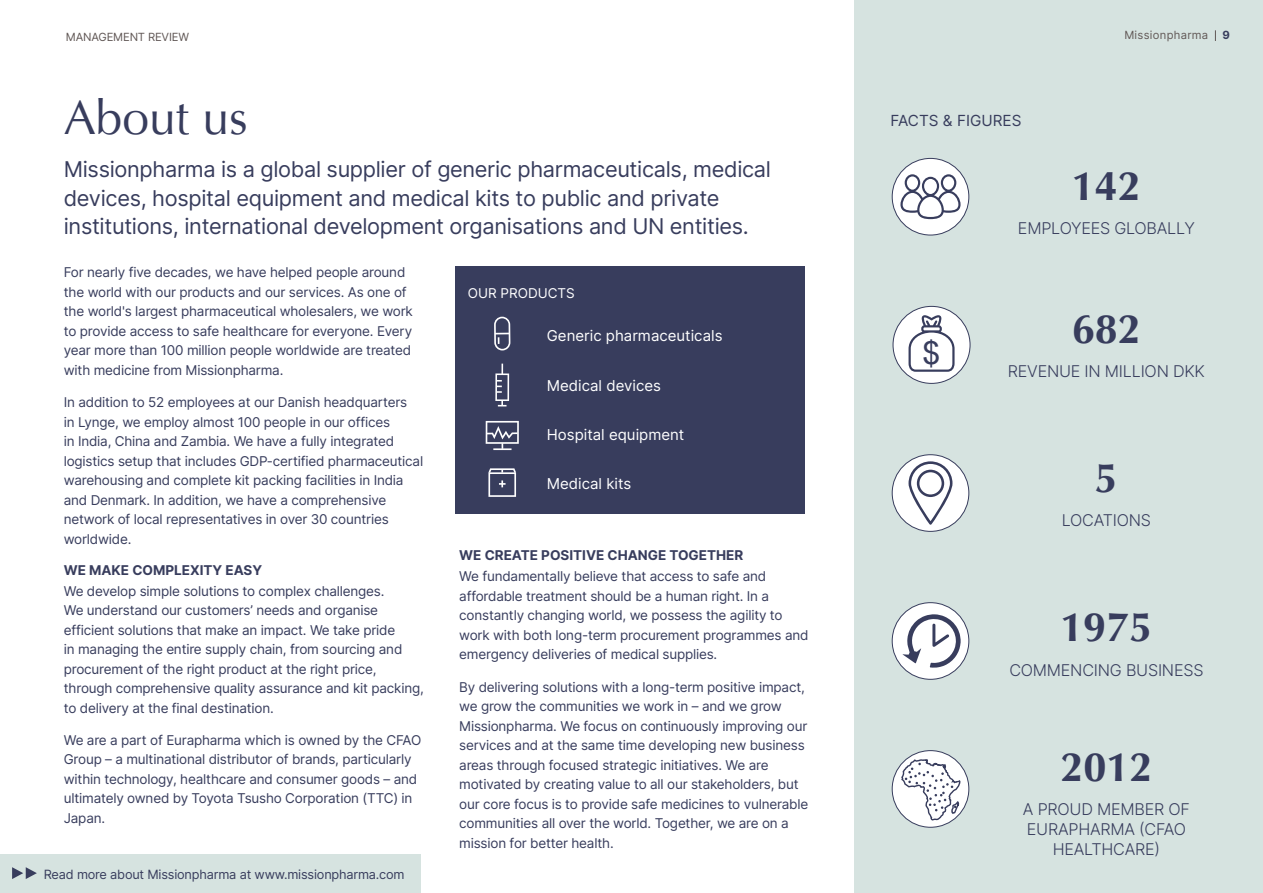
<style>
.page{position:relative;width:1263px;height:893px;background:#fff}
.page>*{position:absolute;margin:0;border:0;box-sizing:border-box;transform-origin:0 0}
.t1{font:48px "Optima";color:#383d5d}
.Brødtekst{font:700 41.4px "Optima";color:#383d5d}
.t2{font:32.25px "Arial";color:#383d5d}
.t3{font:21.75px/28.5px "Inter";letter-spacing:-.015em;color:#383d5d}
.Brødtekst-2{font:300 16.2px/19.8px "Inter";letter-spacing:-.015em;color:#383d5d;text-align:center}
.MP_title{font:15.3px "Inter";color:#383d5d}
.Box_Medium{font:15px "Inter";color:#fff}
.Brødtekst-3{font:13.5px/19.5px "Inter";letter-spacing:-.015em;color:#383d5d}
.Brødtekst-4{font:13.5px "Inter";color:#fff}
.Brødtekst-5{font:12.75px "Inter";letter-spacing:-.015em;color:#383d5d}
.Tema{font:11.25px "Inter";letter-spacing:-.015em;color:#615856}
.Tema-2{font:11.25px "Inter";letter-spacing:.025em;color:#615856}
.Tema-3{font:700 11.25px "Inter";color:#383d5d}
.s1{font-weight:700}
</style>
<div class="page">
<div style="left:855px;top:0;width:408px;height:892px;background:#d6e3e0"></div>
<div style="left:455px;top:266px;width:349px;height:248px;background:#383d5d"></div>
<svg style="left:494px;top:317px;width:16px;height:34px"></svg>
<svg style="left:495px;top:364px;width:14px;height:42px"></svg>
<svg style="left:488px;top:468px;width:28px;height:29px"></svg>
<svg style="left:486px;top:421px;width:33px;height:29px"></svg>
<div style="left:0;top:855px;width:421px;height:38px;background:#d6e3e0"></div>
<svg style="left:12px;top:867px;width:25px;height:12px"></svg>
<div style="left:892px;top:158px;width:77px;height:77px;background:#fff;border-radius:50%"></div>
<div style="left:892px;top:158px;width:77px;height:77px;border:1px solid #383d5d;border-radius:50%"></div>
<svg style="left:900px;top:174px;width:60px;height:45px"></svg>
<div style="left:892px;top:455px;width:77px;height:76px;background:#fff;border-radius:50%"></div>
<div style="left:892px;top:454px;width:77px;height:78px;border:1px solid #383d5d;border-radius:50%"></div>
<svg style="left:906px;top:459px;width:49px;height:69px"></svg>
<svg style="left:892px;top:603px;width:77px;height:76px"></svg>
<svg style="left:892px;top:608px;width:75px;height:72px"></svg>
<div style="left:892px;top:751px;width:77px;height:76px;background:#fff;border-radius:50%"></div>
<div style="left:892px;top:750px;width:77px;height:78px;border:1px solid #383d5d;border-radius:50%"></div>
<svg style="left:900px;top:759px;width:61px;height:63px"></svg>
<div style="left:893px;top:306px;width:77px;height:77px;background:#fff;border-radius:50%"></div>
<div style="left:893px;top:306px;width:77px;height:78px;border:1px solid #383d5d;border-radius:50%"></div>
<svg style="left:908px;top:315px;width:46px;height:57px"></svg>
<p class="Tema" style="left:66px;top:29px;width:125px">MANAGEMENT REVIEW</p>
<p class="t1" style="left:64px;top:90px;width:186px">About us</p>
<p class="t3" style="left:64px;top:155px;width:709px">Missionpharma is a global supplier of generic pharmaceuticals, medical devices, hospital equipment and medical kits to public and private institutions, international development organisations and UN entities.</p>
<p class="Brødtekst-3" style="left:64px;top:263px;width:351px">For nearly five decades, we have helped people around the world with our products and our services. As one of the world's largest pharmaceutical wholesalers, we work to provide access to safe healthcare for everyone. Every year more than 100 million people worldwide are treated with medicine from Missionpharma.</p>
<p class="Brødtekst-3" style="left:64px;top:392px;width:361px">In addition to 52 employees at our Danish headquarters<br>in Lynge, we employ almost 100 people in our offices<br>in India, China and Zambia. We have a fully integrated logistics setup that includes GDP-certified pharmaceutical warehousing and complete kit packing facilities in India and Denmark. In addition, we have a comprehensive network of local representatives in over 30 countries worldwide.</p>
<p class="Brødtekst-3" style="left:64px;top:559px;width:322px;line-height:21px"><span class="s1">WE MAKE COMPLEXITY EASY<br></span>We develop simple solutions to complex challenges.</p>
<p class="Brødtekst-3" style="left:64px;top:600px;width:362px">We understand our customers’ needs and organise efficient solutions that make an impact. We take pride<br>in managing the entire supply chain, from sourcing and procurement of the right product at the right price, through comprehensive quality assurance and kit packing, to delivery at the final destination.</p>
<p class="Brødtekst-3" style="left:64px;top:730px;width:359px">We are a part of Eurapharma which is owned by the CFAO Group – a multinational distributor of brands, particularly within technology, healthcare and consumer goods – and ultimately owned by Toyota Tsusho Corporation (TTC) in Japan.</p>
<p class="Brødtekst-5" style="left:44px;top:865px;width:362px">Read more about Missionpharma at www.missionpharma.com</p>
<p class="Brødtekst-4" style="left:468px;top:283px;width:108px">OUR PRODUCTS</p>
<p class="Box_Medium" style="left:547px;top:325px;width:177px">Generic pharmaceuticals</p>
<p class="Box_Medium" style="left:547px;top:374px;width:116px">Medical devices</p>
<p class="Box_Medium" style="left:547px;top:424px;width:139px">Hospital equipment</p>
<p class="Box_Medium" style="left:547px;top:473px;width:86px">Medical kits</p>
<p class="Brødtekst-3" style="left:459px;top:545px;width:309px;line-height:21px"><span class="s1">WE CREATE POSITIVE CHANGE TOGETHER<br></span>We fundamentally believe that access to safe and</p>
<p class="Brødtekst-3" style="left:459px;top:586px;width:351px">affordable treatment should be a human right. In a constantly changing world, we possess the agility to work with both long-term procurement programmes and emergency deliveries of medical supplies.</p>
<p class="Brødtekst-3" style="left:459px;top:677px;width:351px">By delivering solutions with a long-term positive impact, we grow the communities we work in – and we grow Missionpharma. We focus on continuously improving our services and at the same time developing new business areas through focused strategic initiatives. We are motivated by creating value to all our stakeholders, but our core focus is to provide safe medicines to vulnerable communities all over the world. Together, we are on a mission for better health.</p>
<p class="MP_title" style="left:890px;top:110px;width:132px">FACTS &amp; FIGURES</p>
<p class="Tema-2" style="left:1124px;top:27px;width:85px">Missionpharma</p>
<p class="Tema-3" style="left:1222px;top:27px;width:9px">9</p>
<p class="Brødtekst" style="left:1072px;top:162px;width:71px">142</p>
<p class="t2" style="left:922px;top:330px;width:19px">$</p>
<p class="Brødtekst-2" style="left:1018px;top:218px;width:178px">EMPLOYEES GLOBALLY</p>
<p class="Brødtekst" style="left:1072px;top:305px;width:71px">682</p>
<p class="Brødtekst-2" style="left:1008px;top:361px;width:198px">REVENUE IN MILLION DKK</p>
<p class="Brødtekst" style="left:1095px;top:454px;width:25px">5</p>
<p class="Brødtekst-2" style="left:1062px;top:509px;width:91px">LOCATIONS</p>
<p class="Brødtekst" style="left:1060px;top:604px;width:94px">1975</p>
<p class="Brødtekst-2" style="left:1009px;top:659px;width:196px">COMMENCING BUSINESS</p>
<p class="Brødtekst" style="left:1060px;top:744px;width:94px">2012</p>
<p class="Brødtekst-2" style="left:1023px;top:799px;width:168px">A PROUD MEMBER OF</p>
<p class="Brødtekst-2" style="left:1027px;top:819px;width:161px">EURAPHARMA (CFAO<br>HEALTHCARE)</p>
</div>
